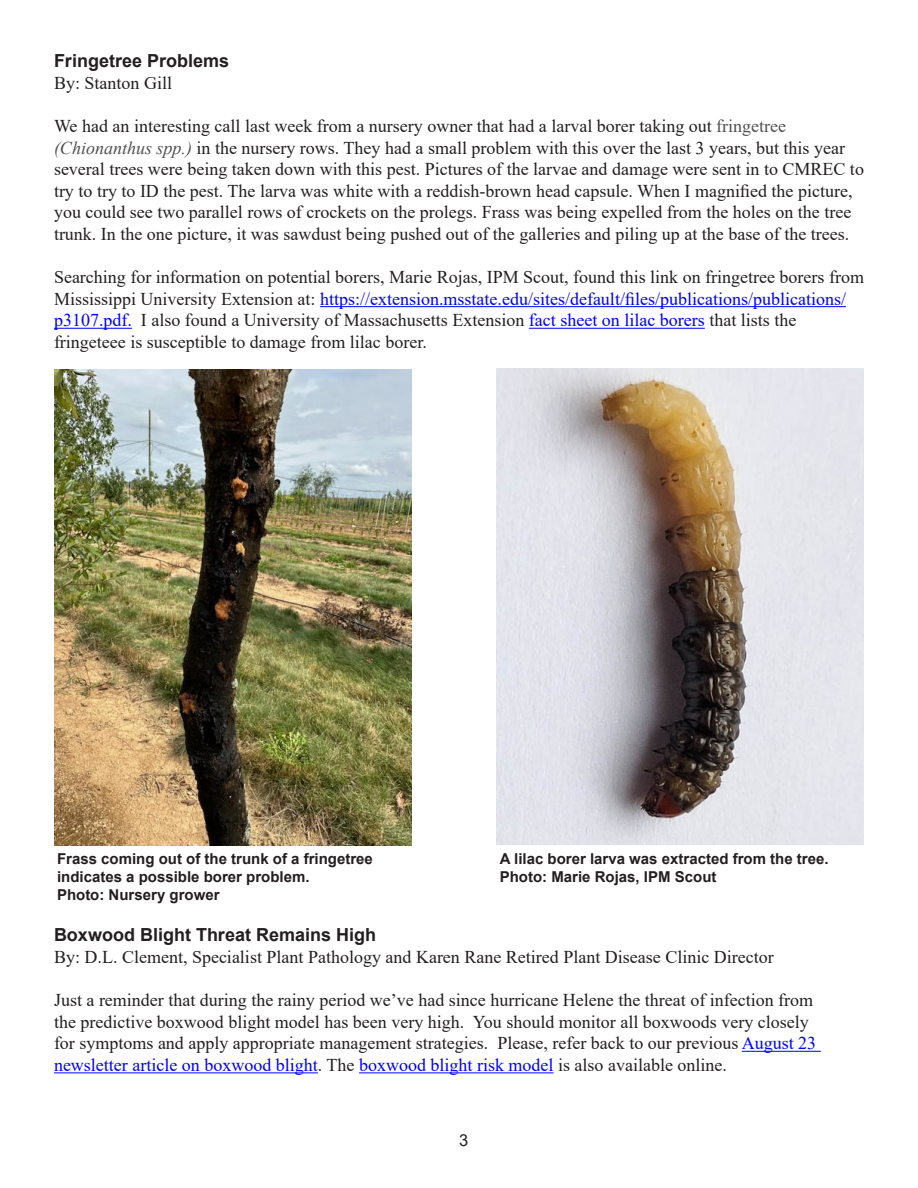
<style>
.page{position:relative;width:918px;height:1188px;background:#fff}
.page>*{position:absolute;margin:0;border:0;box-sizing:border-box;transform-origin:0 0}
.t1{font:18px/21.6px "Times New Roman";color:#231f20}
.t2{font:700 18px/21.6px "Arial";color:#231f20}
.t3{font:16.5px "Arial";color:#231f20}
.Photo_credit{font:700 15px "Arial";color:#231f20}
.s1{font-family:"Times New Roman";font-weight:400}
.s2{color:#505050}
.s3{font-style:italic;color:#505050}
.s4{color:#00f}
</style>
<div class="page">
<hr style="left:320px;top:306px;width:526px;height:1px;background:#00f">
<hr style="left:54px;top:328px;width:78px;height:1px;background:#00f">
<hr style="left:529px;top:328px;width:176px;height:1px;background:#00f">
<img style="left:54px;top:369px;width:358px;height:477px">
<img style="left:497px;top:369px;width:367px;height:476px">
<hr style="left:742px;top:1051px;width:79px;height:1px;background:#00f">
<hr style="left:54px;top:1072px;width:264px;height:1px;background:#00f">
<hr style="left:359px;top:1072px;width:195px;height:1px;background:#00f">
<p class="t2" style="left:54px;top:50px;width:177px">Fringetree Problems<br><span class="s1">By: Stanton Gill</span></p>
<p class="t1" style="left:54px;top:115px;width:812px">We had an interesting call last week from a nursery owner that had a larval borer taking out <span class="s2">fringetree </span><span class="s3">(Chionanthus spp.)</span> in the nursery rows. They had a small problem with this over the last 3 years, but this year several trees were being taken down with this pest. Pictures of the larvae and damage were sent in to CMREC to try to try to ID the pest. The larva was white with a reddish-brown head capsule. When I magnified the picture, you could see two parallel rows of crockets on the prolegs. Frass was being expelled from the holes on the tree trunk. In the one picture, it was sawdust being pushed out of the galleries and piling up at the base of the trees.</p>
<p class="t1" style="left:54px;top:266px;width:812px">Searching for information on potential borers, Marie Rojas, IPM Scout, found this link on fringetree borers from Mississippi University Extension at: <span class="s4">https://extension.msstate.edu/sites/default/files/publications/publications/ p3107.pdf.</span> I also found a University of Massachusetts Extension <span class="s4">fact sheet on lilac borers</span> that lists the fringeteee is susceptible to damage from lilac borer.</p>
<p class="Photo_credit" style="left:57px;top:848px;width:317px">Frass coming out of the trunk of a fringetree</p>
<p class="Photo_credit" style="left:57px;top:866px;width:254px">indicates a possible borer problem.</p>
<p class="Photo_credit" style="left:57px;top:884px;width:164px">Photo: Nursery grower</p>
<p class="Photo_credit" style="left:500px;top:848px;width:330px">A lilac borer larva was extracted from the tree.</p>
<p class="Photo_credit" style="left:500px;top:866px;width:218px">Photo: Marie Rojas, IPM Scout</p>
<p class="t2" style="left:54px;top:924px;width:324px">Boxwood Blight Threat Remains High</p>
<p class="t1" style="left:54px;top:946px;width:721px">By: D.L. Clement, Specialist Plant Pathology and Karen Rane Retired Plant Disease Clinic Director</p>
<p class="t1" style="left:54px;top:989px;width:764px">Just a reminder that during the rainy period we’ve had since hurricane Helene the threat of infection from the predictive boxwood blight model has been very high. You should monitor all boxwoods very closely for symptoms and apply appropriate management strategies. Please, refer back to our previous <span class="s4">August 23 newsletter article on boxwood blight</span>. The <span class="s4">boxwood blight risk model</span> is also available online.</p>
<p class="t3" style="left:459px;top:1129px;width:11px">3</p>
</div>
